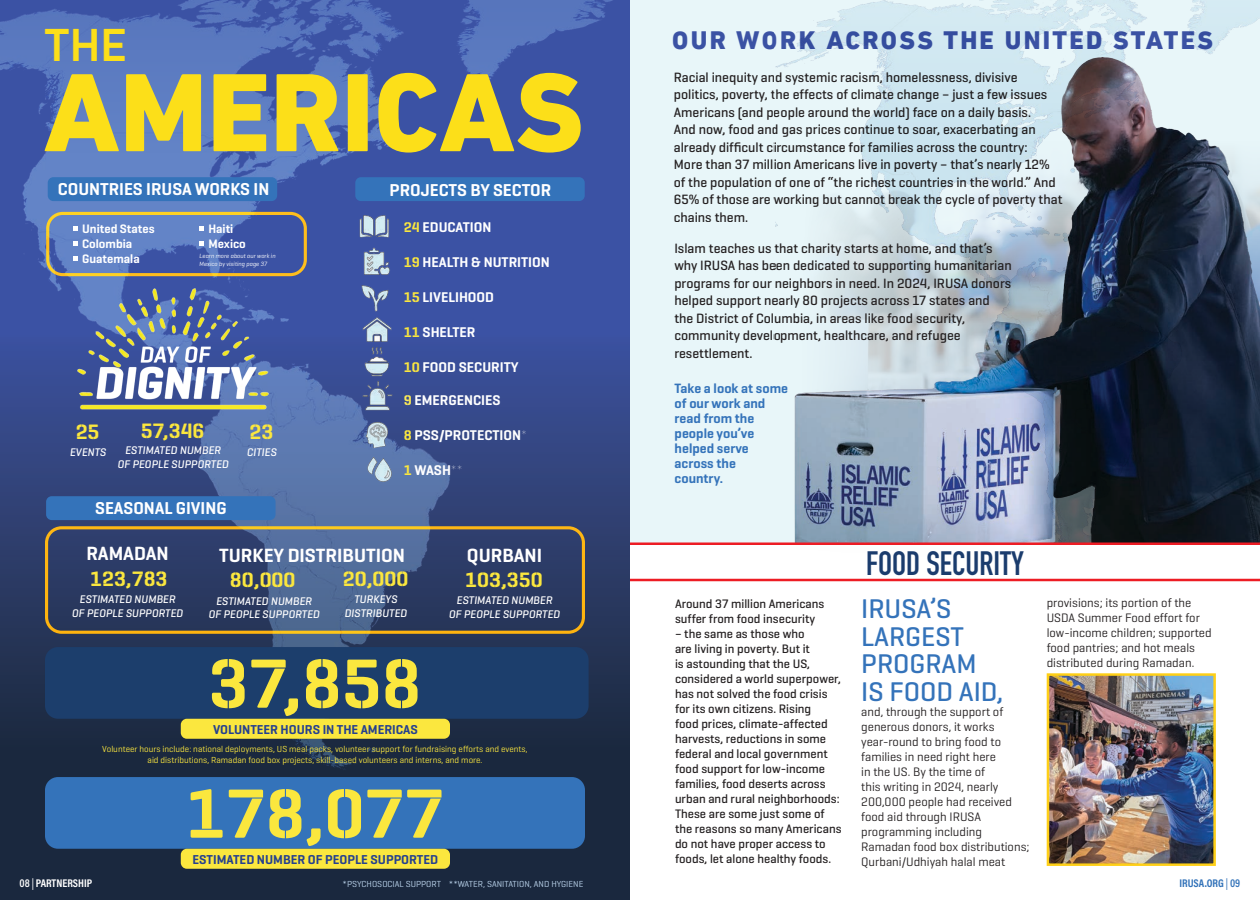
<style>
.page{position:relative;width:1260px;height:900px;background:#fff}
.page>*{position:absolute;margin:0;border:0;box-sizing:border-box;transform-origin:0 0}
.t1{font:800 113.25px "DIN Next LT Pro";color:#fcdf19}
.t2{font:600 70.75px "Geogrotesque Stencil A";color:#fbe73e}
.t3{font:500 46.75px "DIN Next LT Arabic";color:#fcdf19}
.t4{font:700 33.38px "DIN Condensed";color:#1b3c6d}
.t5{font:500 27.5px "Geogrotesque";color:#3473ba}
.t6{font:800 25.75px "DIN Next LT Arabic";letter-spacing:.09em;color:#3b52a4}
.t7{font:600 21.25px "Geogrotesque Stencil A";color:#fbe73e}
.t8{font:600 19.5px "Geogrotesque";color:#fff}
.t9{font:600 17.5px "Geogrotesque";color:#fff}
.t10{font:600 14.38px "Geogrotesque";color:#fff}
.t11{font:500 13.75px/17.5px "Geogrotesque";color:#231f20}
.t12{font:600 13.75px/15px "Geogrotesque";color:#3473ba}
.t13{font:600 13.12px "Geogrotesque";color:#25408f}
.t14{font:500 12.5px/15px "Geogrotesque";color:#231f20}
.t15{font:12.5px/15px "Geogrotesque";color:#231f20}
.t16{font:600 12.5px "Geogrotesque";color:#fff}
.t17{font:italic 500 11.25px "Geogrotesque";color:#fff}
.t18{font:700 11.25px "Acumin Pro Cond";color:#fff}
.t19{font:700 11.25px "Acumin Pro Cond";color:#3373b9}
.t20{font:8.88px "Geogrotesque";color:#fbe73e}
.t21{font:8.88px "Geogrotesque Stencil A";color:#c1daf2}
.t22{font:italic 6.25px "Geogrotesque";color:#fff}
.s1{font-family:"Geogrotesque Stencil A";color:#fbe73e}
.s2{font-family:"Geogrotesque Stencil A";color:#fae63f}
.s3{font-family:"Geogrotesque Stencil A";color:#fcea57}
.s4{font-weight:100;font-size:13.75px}
.s5{font-weight:600}
.s6{font-weight:400}
.s7{font-size:8.75px}
</style>
<div class="page">
<div style="left:586px;top:0;width:674px;height:542px;background:#e8f6f9"></div>
<div style="left:0;top:0;width:630px;height:900px;background:#1a283e"></div>
<img style="left:0;top:0;width:630px;height:786px">
<div style="left:45px;top:777px;width:540px;height:72px;background:#3473ba;border-radius:13px"></div>
<div style="left:181px;top:849px;width:269px;height:20px;background:#fbe73e;border-radius:6px"></div>
<div style="left:46px;top:212px;width:261px;height:64px;border:3px solid #fecf17;border-radius:15px"></div>
<svg style="left:74px;top:241px;width:4px;height:5px"></svg>
<svg style="left:74px;top:227px;width:4px;height:4px"></svg>
<svg style="left:74px;top:256px;width:4px;height:5px"></svg>
<svg style="left:200px;top:241px;width:4px;height:5px"></svg>
<svg style="left:200px;top:227px;width:4px;height:4px"></svg>
<img style="left:776px;top:0;width:484px;height:542px">
<img style="left:1050px;top:676px;width:163px;height:187px">
<div style="left:1047px;top:673px;width:169px;height:193px;border:2px solid #fecf17"></div>
<div style="left:355px;top:177px;width:230px;height:24px;background:#3473ba;border-radius:6px"></div>
<div style="left:48px;top:177px;width:229px;height:24px;background:#3473ba;border-radius:6px"></div>
<img style="left:48px;top:280px;width:251px;height:140px">
<div style="left:45px;top:647px;width:544px;height:72px;background:#1c3e6c;border-radius:13px"></div>
<div style="left:181px;top:719px;width:269px;height:20px;background:#fbe73e;border-radius:6px"></div>
<hr style="left:630px;top:542px;width:630px;height:3px;background:#ed1c24">
<hr style="left:630px;top:579px;width:630px;height:2px;background:#ed1c24">
<img style="left:358px;top:381px;width:37px;height:34px">
<img style="left:351px;top:200px;width:45px;height:47px">
<img style="left:357px;top:320px;width:41px;height:30px">
<img style="left:354px;top:272px;width:45px;height:48px">
<img style="left:358px;top:415px;width:38px;height:39px">
<img style="left:353px;top:237px;width:44px;height:46px">
<img style="left:360px;top:446px;width:40px;height:41px">
<img style="left:358px;top:341px;width:37px;height:40px">
<div style="left:45px;top:526px;width:540px;height:108px;border:3px solid #fecf17;border-radius:15px"></div>
<div style="left:46px;top:496px;width:230px;height:24px;background:#3473ba;border-radius:6px"></div>
<p class="t3" style="left:44px;top:18px;width:84px">THE</p>
<p class="t1" style="left:44px;top:46px;width:542px">AMERICAS</p>
<p class="t9" style="left:58px;top:178px;width:213px">COUNTRIES IRUSA WORKS IN</p>
<p class="t9" style="left:390px;top:179px;width:163px">PROJECTS BY SECTOR</p>
<p class="t16" style="left:82px;top:221px;width:74px">United States</p>
<p class="t16" style="left:82px;top:236px;width:52px">Colombia</p>
<p class="t16" style="left:82px;top:251px;width:59px">Guatemala</p>
<p class="t16" style="left:208px;top:221px;width:26px">Haiti</p>
<p class="t16" style="left:208px;top:236px;width:39px">Mexico</p>
<p class="t22" style="left:200px;top:252px;width:78px">Learn more about our work in</p>
<p class="t22" style="left:200px;top:260px;width:69px">Mexico by visiting page 37</p>
<p class="t7" style="left:76px;top:419px;width:25px">25</p>
<p class="t17" style="left:70px;top:445px;width:38px">EVENTS</p>
<p class="t7" style="left:141px;top:417px;width:65px">57,346</p>
<p class="t17" style="left:125px;top:444px;width:97px">ESTIMATED NUMBER</p>
<p class="t17" style="left:118px;top:457px;width:113px">OF PEOPLE SUPPORTED</p>
<p class="t9" style="left:95px;top:497px;width:133px">SEASONAL GIVING</p>
<p class="t7" style="left:249px;top:419px;width:25px">23</p>
<p class="t17" style="left:247px;top:445px;width:31px">CITIES</p>
<p class="t10" style="left:404px;top:218px;width:89px"><span class="s1">24</span> EDUCATION</p>
<p class="t10" style="left:404px;top:253px;width:148px"><span class="s1">19</span> HEALTH &amp; NUTRITION</p>
<p class="t10" style="left:404px;top:288px;width:92px"><span class="s1">15</span> LIVELIHOOD</p>
<p class="t10" style="left:404px;top:323px;width:73px"><span class="s1">11</span> SHELTER</p>
<p class="t10" style="left:404px;top:358px;width:117px"><span class="s2">10</span> FOOD SECURITY</p>
<p class="t10" style="left:404px;top:391px;width:98px"><span class="s3">9</span> EMERGENCIES</p>
<p class="t10" style="left:404px;top:426px;width:125px"><span class="s1">8</span> PSS/PROTECTION<span class="s4">*</span></p>
<p class="t10" style="left:404px;top:461px;width:60px"><span class="s1">1</span> WASH<span class="s4">**</span></p>
<p class="t8" style="left:87px;top:541px;width:84px">RAMADAN</p>
<p class="t7" style="left:90px;top:566px;width:79px">123,783</p>
<p class="t17" style="left:80px;top:592px;width:97px">ESTIMATED NUMBER</p>
<p class="t17" style="left:72px;top:606px;width:113px">OF PEOPLE SUPPORTED</p>
<p class="t8" style="left:219px;top:543px;width:187px">TURKEY DISTRIBUTION</p>
<p class="t17" style="left:216px;top:594px;width:97px">ESTIMATED NUMBER</p>
<p class="t17" style="left:209px;top:607px;width:113px">OF PEOPLE SUPPORTED</p>
<p class="t7" style="left:343px;top:566px;width:67px">20,000</p>
<p class="t7" style="left:230px;top:567px;width:67px">80,000</p>
<p class="t17" style="left:354px;top:592px;width:45px">TURKEYS</p>
<p class="t17" style="left:345px;top:606px;width:64px">DISTRIBUTED</p>
<p class="t8" style="left:467px;top:543px;width:77px">QURBANI</p>
<p class="t7" style="left:465px;top:567px;width:79px">103,350</p>
<p class="t17" style="left:457px;top:594px;width:97px">ESTIMATED NUMBER</p>
<p class="t17" style="left:449px;top:607px;width:113px">OF PEOPLE SUPPORTED</p>
<p class="t2" style="left:209px;top:639px;width:214px">37,858</p>
<p class="t13" style="left:213px;top:721px;width:206px">VOLUNTEER HOURS IN THE AMERICAS</p>
<p class="t20" style="left:102px;top:744px;width:427px">Volunteer hours include: national deployments, US meal packs, volunteer support for fundraising efforts and events,</p>
<p class="t20" style="left:148px;top:754px;width:336px">aid distributions, Ramadan food box projects, skill-based volunteers and interns, and more.</p>
<p class="t2" style="left:186px;top:769px;width:259px">178,077</p>
<p class="t13" style="left:193px;top:851px;width:247px">ESTIMATED NUMBER OF PEOPLE SUPPORTED</p>
<p class="t6" style="left:672px;top:25px;width:542px">OUR WORK ACROSS THE UNITED STATES</p>
<p class="t11" style="left:674px;top:68px;width:390px">Racial inequity and systemic racism, homelessness, divisive politics, poverty, the effects of climate change – just a few issues Americans (and people around the world) face on a daily basis.<br>And now, food and gas prices continue to soar, exacerbating an already difficult circumstance for families across the country:<br>More than 37 million Americans live in poverty – that’s nearly 12% of the population of one of “the richest countries in the world.” And 65% of those are working but cannot break the cycle of poverty that chains them.</p>
<p class="t11" style="left:674px;top:239px;width:339px">Islam teaches us that charity starts at home, and that’s why IRUSA has been dedicated to supporting humanitarian programs for our neighbors in need. In 2024, IRUSA donors helped support nearly 80 projects across 17 states and the District of Columbia, in areas like food security, community development, healthcare, and refugee resettlement.</p>
<p class="t12" style="left:675px;top:380px;width:115px">Take a look at some of our work and read from the</p>
<p class="t12" style="left:675px;top:425px;width:81px">people you’ve helped serve</p>
<p class="t12" style="left:675px;top:455px;width:63px">across the</p>
<p class="t12" style="left:675px;top:470px;width:50px">country.</p>
<p class="t14" style="left:675px;top:596px;width:151px">Around 37 million Americans suffer from food insecurity</p>
<p class="t14" style="left:675px;top:626px;width:168px">– the same as those who<br>are living in poverty. But it<br>is astounding that the US, considered a world superpower, has not solved the food crisis for its own citizens. Rising<br>food prices, climate-affected harvests, reductions in some federal and local government food support for low-income families, food deserts across urban and rural neighborhoods:<br>These are some just some of the reasons so many Americans do not have proper access to foods, let alone healthy foods.</p>
<p class="t4" style="left:866px;top:540px;width:159px">FOOD SECURITY</p>
<p class="t5" style="left:861px;top:592px;width:92px">IRUSA’S</p>
<p class="t5" style="left:861px;top:619px;width:104px">LARGEST</p>
<p class="t5" style="left:861px;top:647px;width:117px">PROGRAM</p>
<p class="t5" style="left:861px;top:674px;width:144px">IS FOOD AID,</p>
<p class="t15" style="left:861px;top:703px;width:144px">and, through the support of generous donors, it works</p>
<p class="t15" style="left:861px;top:733px;width:141px">year-round to bring food to families in need right here</p>
<p class="t15" style="left:861px;top:763px;width:125px">in the US. By the time of</p>
<p class="t15" style="left:861px;top:778px;width:139px">this writing in 2024, nearly</p>
<p class="t15" style="left:861px;top:793px;width:170px">200,000 people had received food aid through IRUSA programming including<br>Ramadan food box distributions;<br>Qurbani/Udhiyah halal meat</p>
<p class="t15" style="left:1047px;top:594px;width:166px">provisions; its portion of the<br>USDA Summer Food effort for low-income children; supported food pantries; and hot meals distributed during Ramadan.</p>
<p class="t18" style="left:20px;top:876px;width:74px"><span class="s5">08</span> <span class="s6">|</span> PARTNERSHIP</p>
<p class="t19" style="left:1179px;top:876px;width:62px">IRUSA.ORG <span class="s6">|</span> <span class="s5">09</span></p>
<p class="t21" style="left:343px;top:879px;width:242px"><span class="s7">*</span>PSYCHOSOCIAL SUPPORT <span class="s7">**</span>WATER, SANITATION, AND HYGIENE</p>
</div>
